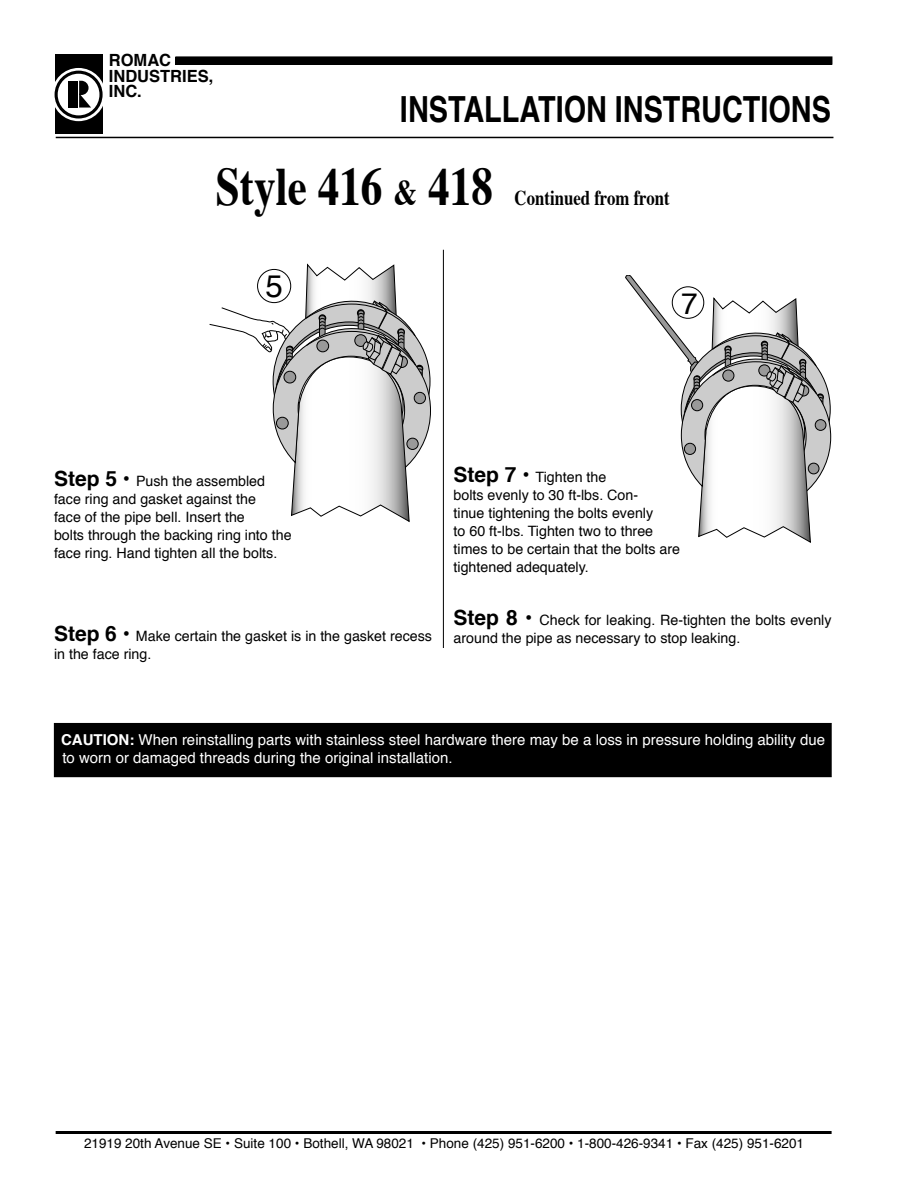
<style>
.page{position:relative;width:918px;height:1188px;background:#fff}
.page>*{position:absolute;margin:0;border:0;box-sizing:border-box;transform-origin:0 0}
.t1{font:700 54px "Times";color:#000;scale:.8 1}
.t2{font:700 36px "Helvetica";color:#000;scale:.8 1}
.t3{font:31.35px "Helvetica";color:#000}
.t4{font:29.7px "Helvetica";color:#000}
.t5{font:700 21px "Times";color:#000;scale:.8 1}
.t6{font:700 16.8px/15.3px "Helvetica";color:#000}
.t7{font:15px/18px "Helvetica";color:#fff}
.t8{font:14.25px/18px "Helvetica";color:#000}
.t9{font:13.5px "Helvetica";color:#000}
.s1{font-size:36px}
.s2{font-weight:700;font-size:21px}
.s3{font-weight:700}
</style>
<div class="page">
<div style="left:55px;top:54px;width:47px;height:80px;background:#000"></div>
<svg style="left:52px;top:68px;width:53px;height:53px"></svg>
<svg style="left:55px;top:71px;width:48px;height:48px"></svg>
<div style="left:58px;top:74px;width:41px;height:41px;background:#fff;border-radius:50%"></div>
<div style="left:69px;top:81px;width:9px;height:27px;background:#000"></div>
<svg style="left:79px;top:81px;width:12px;height:27px"></svg>
<div style="left:176px;top:57px;width:656px;height:7px;background:#000"></div>
<div style="left:176px;top:57px;width:656px;height:8px;border:1px solid #000"></div>
<hr style="left:56px;top:1131px;width:776px;height:3px;background:#000">
<hr style="left:56px;top:137px;width:777px;height:1px;background:#000">
<div style="left:54px;top:723px;width:777px;height:54px;background:#000"></div>
<hr style="left:443px;top:250px;width:1px;height:398px;background:#000">
<svg style="left:210px;top:264px;width:221px;height:259px"></svg>
<svg style="left:625px;top:275px;width:206px;height:268px"></svg>
<p class="t6" style="left:109px;top:52px;width:106px">ROMAC<br>INDUSTRIES,<br>INC.</p>
<h2 class="t2" style="left:400px;top:77px;width:540px">INSTALLATION INSTRUCTIONS</h2>
<h1 class="t1" style="left:216px;top:135px;width:348px">Style 416 <span class="s1">&amp;</span> 418</h1>
<h3 class="t5" style="left:515px;top:177px;width:196px">Continued from front</h3>
<h3 class="t3" style="left:265px;top:259px;width:19px">5</h3>
<h3 class="t4" style="left:681px;top:278px;width:18px">7</h3>
<p class="t8" style="left:54px;top:472px;width:239px"><span class="s2">Step 5 •</span> Push the assembled face ring and gasket against the<br>face of the pipe bell. Insert the<br>bolts through the backing ring into the face ring. Hand tighten all the bolts.</p>
<p class="t8" style="left:54px;top:627px;width:380px"><span class="s2">Step 6 •</span> Make certain the gasket is in the gasket recess in the face ring.</p>
<p class="t8" style="left:454px;top:468px;width:228px"><span class="s2">Step 7 •</span> Tighten the<br>bolts evenly to 30 ft-lbs. Con-<br>tinue tightening the bolts evenly<br>to 60 ft-lbs. Tighten two to three times to be certain that the bolts are tightened adequately.</p>
<p class="t8" style="left:454px;top:610px;width:379px"><span class="s2">Step 8 •</span> Check for leaking. Re‑tighten the bolts evenly around the pipe as necessary to stop leaking.</p>
<p class="t7" style="left:61px;top:730px;width:765px"><span class="s3">CAUTION:</span> When reinstalling parts with stainless steel hardware there may be a loss in pressure holding ability due to worn or damaged threads during the original installation.</p>
<p class="t9" style="left:84px;top:1132px;width:722px">21919 20th Avenue SE • Suite 100 • Bothell, WA 98021 • Phone (425) 951-6200 • 1-800-426-9341 • Fax (425) 951-6201</p>
</div>
